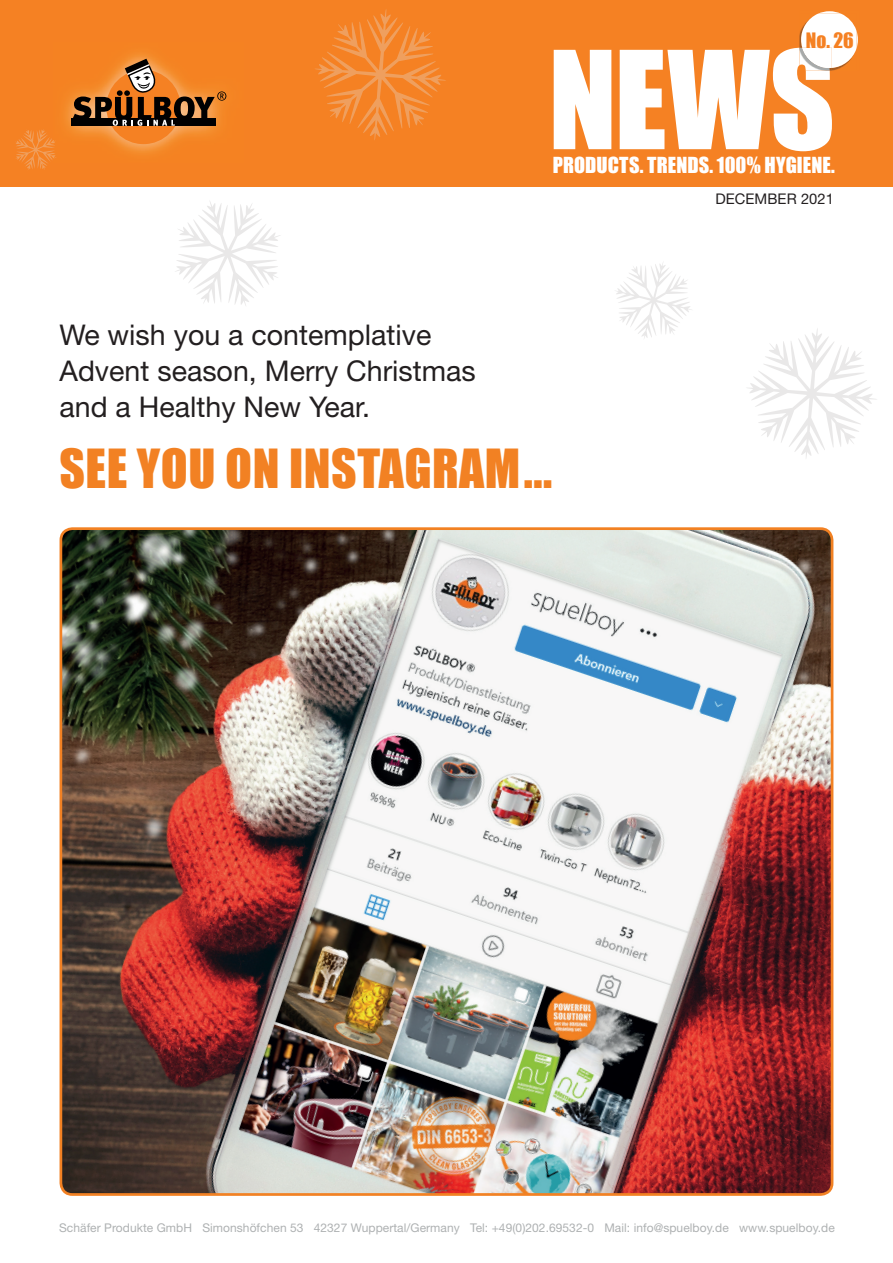
<style>
.page{position:relative;width:893px;height:1263px;background:#fff}
.page>*{position:absolute;margin:0;border:0;box-sizing:border-box;transform-origin:0 0}
.t1{font:125.7px "Impact";color:#fff}
.t2{font:49.5px "Impact";letter-spacing:.01em;color:#f28123}
.t3{font:28.5px/35.7px "Helvetica Neue";color:#231f20}
.t4{font:20.25px "Impact";color:#fff}
.t5{font:19.5px "Impact";color:#f58123}
.t6{font:14.7px "Helvetica Neue";letter-spacing:.005em;color:#231f20}
.t7{font:12px "Helvetica Neue";letter-spacing:.005em;color:#aeb1b2}
</style>
<div class="page">
<div style="left:0;top:0;width:893px;height:186px;background:#f58123"></div>
<img style="left:65px;top:53px;width:162px;height:100px">
<div style="left:106px;top:70px;width:75px;height:74px;background:#f58123;border-radius:50%"></div>
<div style="left:71px;top:119px;width:145px;height:7px;background:#000001"></div>
<svg style="left:73px;top:59px;width:153px;height:67px"></svg>
<img style="left:805px;top:70px;width:24px;height:1px">
<img style="left:799px;top:30px;width:2px;height:18px">
<img style="left:799px;top:48px;width:30px;height:22px">
<svg style="left:829px;top:68px;width:11px;height:3px"></svg>
<img style="left:818px;top:11px;width:40px;height:38px">
<img style="left:801px;top:14px;width:55px;height:54px">
<img style="left:802px;top:48px;width:30px;height:20px">
<img style="left:61px;top:531px;width:771px;height:661px">
<div style="left:60px;top:527px;width:773px;height:669px;border:3px solid #f28123;border-radius:12px"></div>
<svg style="left:616px;top:263px;width:76px;height:75px"></svg>
<svg style="left:16px;top:129px;width:40px;height:41px"></svg>
<svg style="left:749px;top:328px;width:128px;height:130px"></svg>
<svg style="left:175px;top:202px;width:105px;height:104px"></svg>
<svg style="left:315px;top:9px;width:131px;height:131px"></svg>
<h3 class="t5" style="left:806px;top:25px;width:50px">No. 26</h3>
<h1 class="t1" style="left:549px;top:2px;width:288px">NEWS</h1>
<h3 class="t4" style="left:553px;top:150px;width:284px">PRODUCTS. TRENDS. 100% HYGIENE.</h3>
<h3 class="t3" style="left:60px;top:317px;width:418px">We wish you a contemplative<br>Advent season, Merry Christmas and a Healthy New Year.</h3>
<h2 class="t2" style="left:60px;top:430px;width:494px">SEE YOU ON INSTAGRAM...</h2>
<p class="t6" style="left:715px;top:190px;width:120px">DECEMBER 2021</p>
<p class="t7" style="left:59px;top:1220px;width:777px">Schäfer Produkte GmbH Simonshöfchen 53 42327 Wuppertal/Germany Tel: +49(0)202.69532-0 Mail: info@spuelboy.de www.spuelboy.de</p>
</div>
